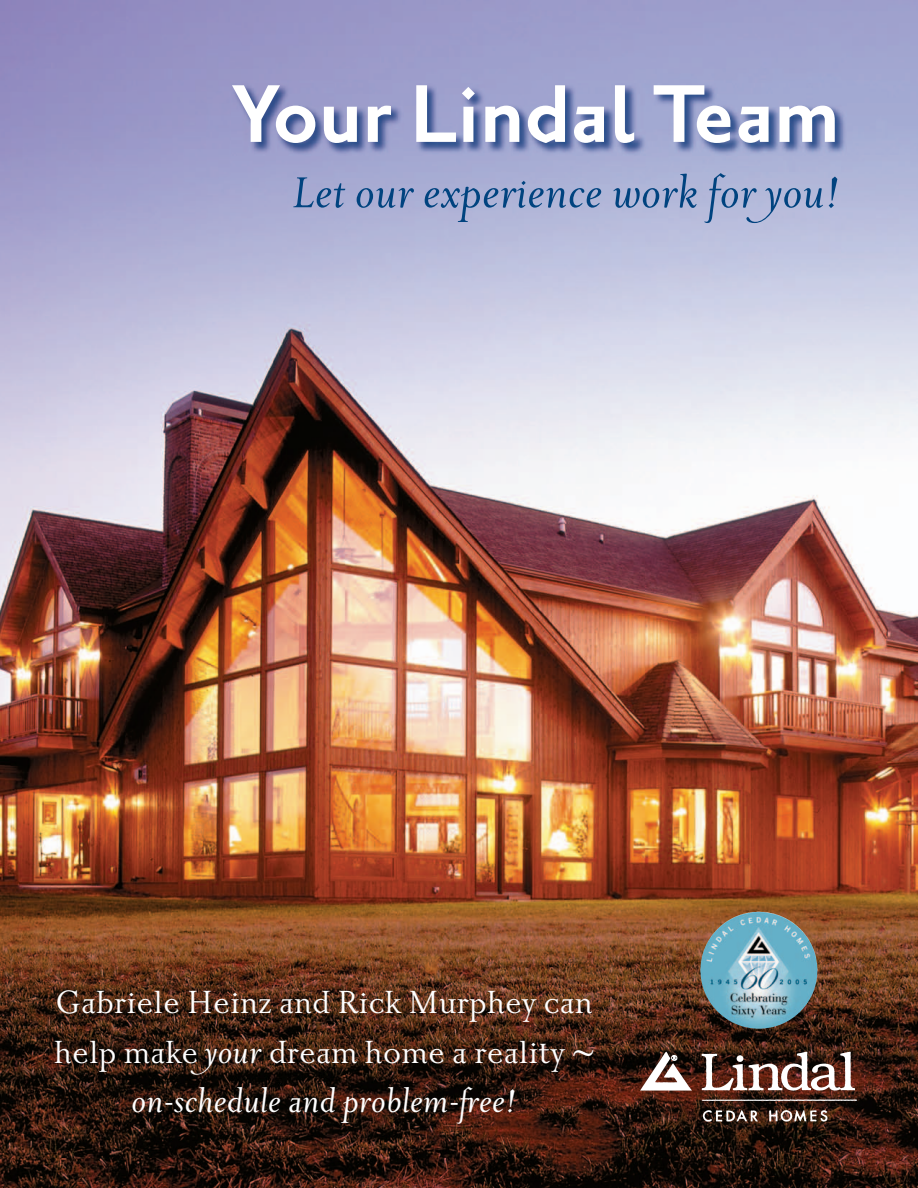
<style>
.page{position:relative;width:918px;height:1188px;background:#fff}
.page>*{position:absolute;margin:0;border:0;box-sizing:border-box;transform-origin:0 0}
.t1{font:700 99.75px "Priori San";color:#fff}
.t2{font:italic 52.5px "Priori Ser Reg";color:#00437f}
.t3{font:39px/49.5px "Priori Ser";color:#fff}
.t4{font:italic 39px "Priori Ser Reg";color:#fff}
.s1{font-family:"Priori Ser Reg";font-style:italic}
</style>
<div class="page">
<img style="left:0;top:0;width:918px;height:1188px">
<img style="left:231px;top:83px;width:616px;height:73px">
<img style="left:626px;top:1028px;width:256px;height:117px">
<img style="left:795px;top:926px;width:23px;height:90px">
<h1 class="t1" style="left:231px;top:61px;width:611px">Your Lindal Team</h1>
<h2 class="t2" style="left:293px;top:165px;width:549px">Let our experience work for you!</h2>
<p class="t3" style="left:54px;top:978px;width:542px">Gabriele Heinz and Rick Murphey can help make <span class="s1">your</span> dream home a reality ~</p>
<p class="t4" style="left:132px;top:1081px;width:387px">on-schedule and problem-free!</p>
</div>
